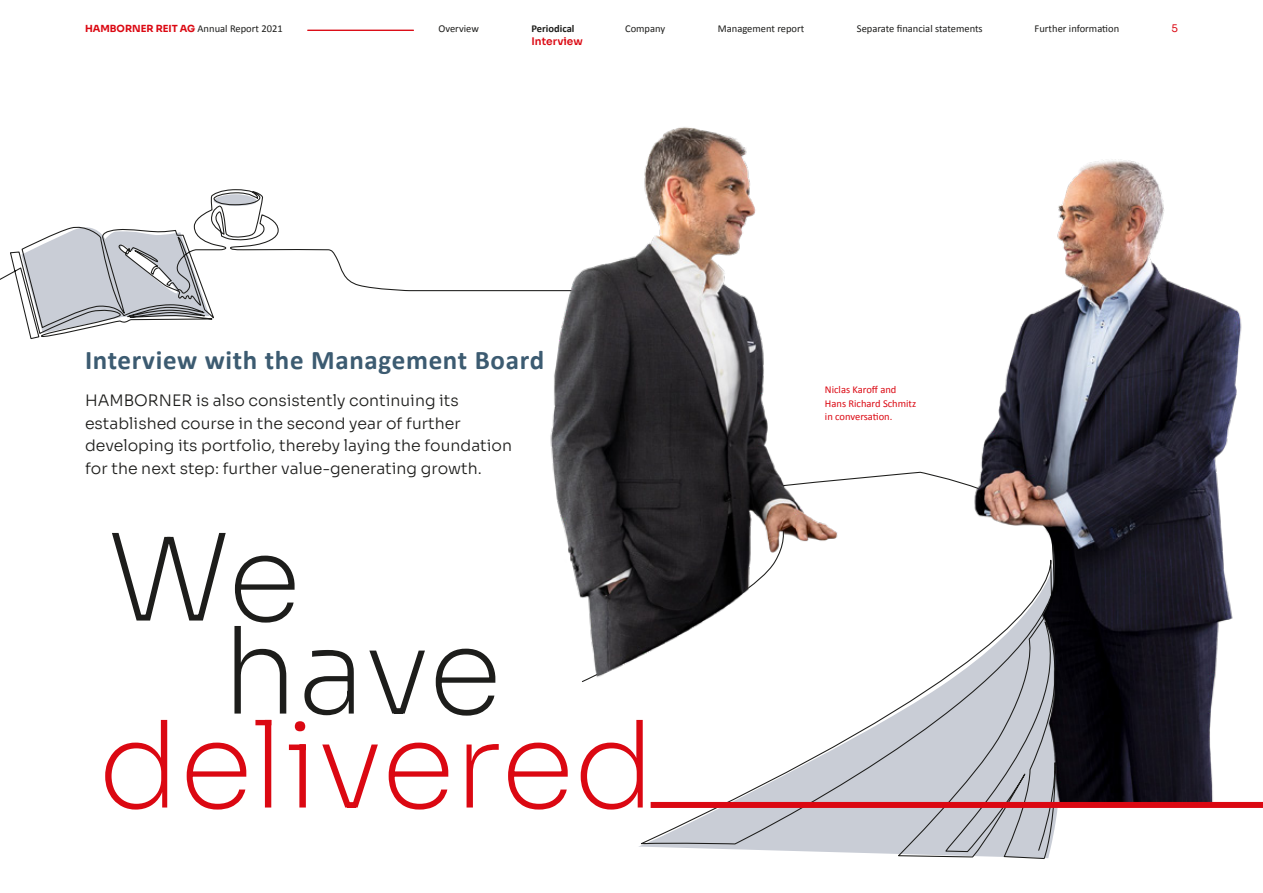
<style>
.page{position:relative;width:1263px;height:893px;background:#fff}
.page>*{position:absolute;margin:0;border:0;box-sizing:border-box;transform-origin:0 0}
.t1{font:200 120px "Sora";color:#db0812}
.t2{font:200 120px/93px "Sora";letter-spacing:-.005em;color:#1d1d1b}
.t3{font:700 27px "Calibri";letter-spacing:.025em;color:#3c5b71}
.t4{font:300 15.75px/22.5px "Sora";color:#1d1d1b}
.t5{font:10.5px "Calibri";color:#1d1d1b}
.t6{font:10.5px/13.5px "Calibri";color:#db0812}
.t7{font:700 10.5px "Calibri";color:#1d1d1b}
.t8{font:600 10.5px "Sora";color:#db0812}
.t9{font:10.5px "Sora";color:#db0812}
.s1{font-family:"Sora";font-weight:700;font-size:9.75px;color:#db0812}
</style>
<div class="page">
<svg style="left:639px;top:804px;width:419px;height:55px"></svg>
<svg style="left:0;top:189px;width:449px;height:150px"></svg>
<img style="left:449px;top:127px;width:814px;height:677px">
<div style="left:651px;top:802px;width:612px;height:6px;background:#db0812"></div>
<hr style="left:307px;top:30px;width:107px;height:1px;background:#db0812">
<p class="t5" style="left:85px;top:21px;width:199px"><span class="s1">HAMBORNER REIT AG</span> Annual Report 2021</p>
<p class="t5" style="left:438px;top:21px;width:42px">Overview</p>
<p class="t7" style="left:531px;top:21px;width:44px">Periodical</p>
<p class="t5" style="left:625px;top:21px;width:42px">Company</p>
<p class="t5" style="left:718px;top:21px;width:88px">Management report</p>
<p class="t5" style="left:857px;top:21px;width:127px">Separate financial statements</p>
<p class="t5" style="left:1035px;top:21px;width:86px">Further information</p>
<p class="t9" style="left:1171px;top:19px;width:8px">5</p>
<p class="t8" style="left:531px;top:33px;width:53px">Interview</p>
<h2 class="t3" style="left:85px;top:341px;width:461px">Interview with the Management Board</h2>
<p class="t4" style="left:85px;top:388px;width:429px">HAMBORNER is also consistently continuing its established course in the second year of further developing its portfolio, thereby laying the foundation for the next step: further value-generating growth.</p>
<h1 class="t2" style="left:222px;top:520px;width:281px;text-indent:-115px">We have</h1>
<h1 class="t1" style="left:98px;top:666px;width:558px">delivered</h1>
<p class="t6" style="left:825px;top:383px;width:93px">Niclas Karoff and<br>Hans Richard Schmitz in conversation.</p>
</div>
